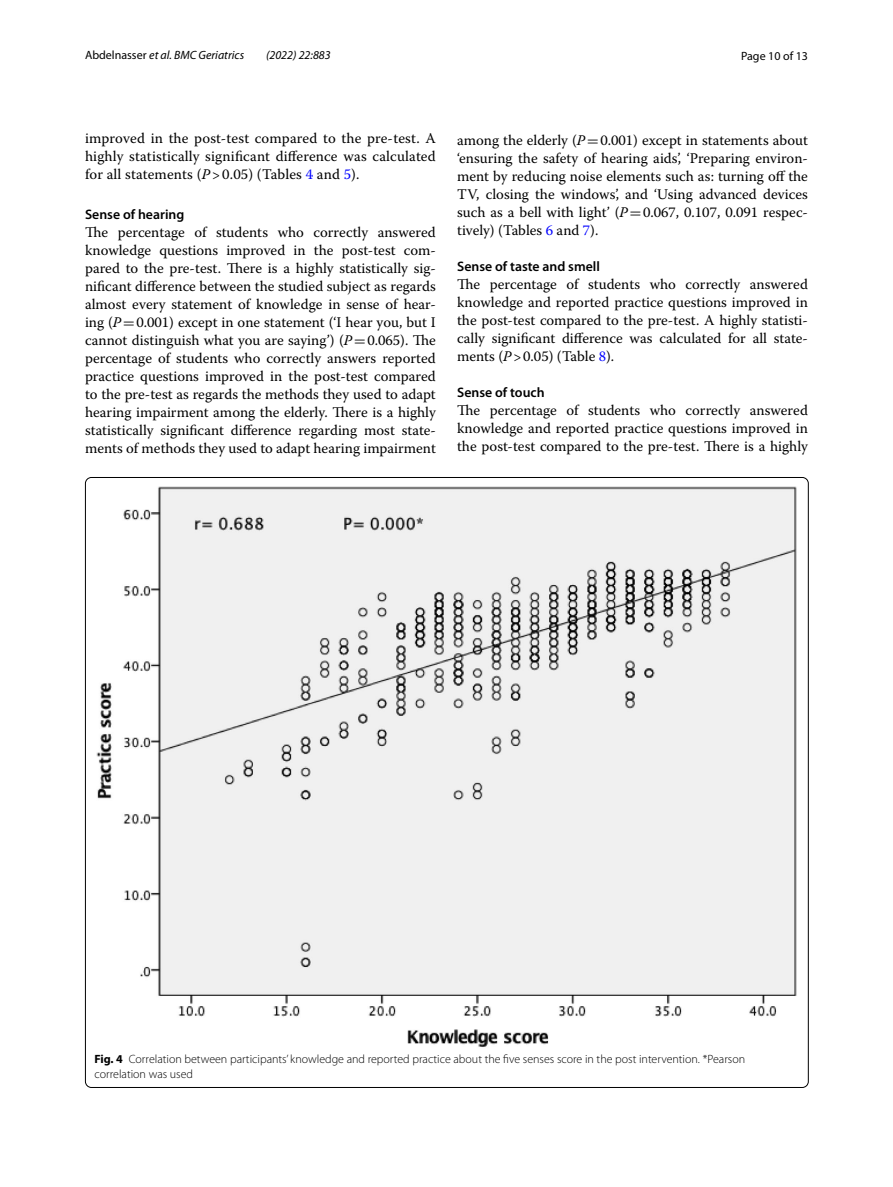
<style>
.page{position:relative;width:893px;height:1187px;background:#fff}
.page>*{position:absolute;margin:0;border:0;box-sizing:border-box;transform-origin:0 0}
.t1{font:14.7px/18px "Warnock Pro";color:#000;text-align:justify}
.t2{font:600 13.8px "Myriad Pro";color:#000}
.t3{font:300 12px/15px "Myriad Pro";color:#000}
.t4{font:italic 12px "Myriad Pro";color:#000}
.t5{font:12px "Myriad Pro";color:#000}
.s1{font-style:normal}
.s2{font-style:italic}
.s3{color:#00f}
.s4{font-family:"MTSY"}
.s5{font-weight:700}
</style>
<div class="page">
<img style="left:97px;top:486px;width:700px;height:561px">
<p class="t4" style="left:85px;top:48px;width:161px"><span class="s1">Abdelnasser</span> et al. BMC Geriatrics</p>
<p class="t4" style="left:266px;top:48px;width:66px">(2022) 22:883</p>
<p class="t5" style="left:741px;top:48px;width:68px">Page 10 of 13</p>
<p class="t1" style="left:85px;top:128px;width:352px">improved in the post-test compared to the pre-test. A highly statistically significant difference was calculated for all statements (<span class="s2">P</span> &gt; 0.05) (Tables <span class="s3">4</span> and <span class="s3">5</span>).</p>
<p class="t2" style="left:85px;top:205px;width:101px">Sense of hearing</p>
<p class="t1" style="left:85px;top:222px;width:352px">The percentage of students who correctly answered knowledge questions improved in the post-test com&shy;pared to the pre-test. There is a highly statistically sig&shy;nificant difference between the studied subject as regards almost every statement of knowledge in sense of hear&shy;ing (<span class="s2">P</span><span class="s4">=</span>0.001) except in one statement (‘I hear you, but I cannot distinguish what you are saying’) (<span class="s2">P</span><span class="s4">=</span>0.065). The percentage of students who correctly answers reported practice questions improved in the post-test compared to the pre-test as regards the methods they used to adapt hearing impairment among the elderly. There is a highly statistically significant difference regarding most state&shy;ments of methods they used to adapt hearing impairment</p>
<p class="t1" style="left:457px;top:131px;width:352px">among the elderly (<span class="s2">P</span><span class="s4">=</span>0.001) except in statements about ‘ensuring the safety of hearing aids’, ‘Preparing environ&shy;ment by reducing noise elements such as: turning off the TV, closing the windows’, and ‘Using advanced devices such as a bell with light’ (<span class="s2">P</span><span class="s4">=</span>0.067, 0.107, 0.091 respec&shy;tively) (Tables <span class="s3">6</span> and <span class="s3">7</span>).</p>
<p class="t2" style="left:457px;top:257px;width:144px">Sense of taste and smell</p>
<p class="t1" style="left:457px;top:275px;width:352px">The percentage of students who correctly answered knowledge and reported practice questions improved in the post-test compared to the pre-test. A highly statisti&shy;cally significant difference was calculated for all state&shy;ments (<span class="s2">P</span>&gt;0.05) (Table <span class="s3">8</span>).</p>
<p class="t2" style="left:457px;top:383px;width:89px">Sense of touch</p>
<p class="t1" style="left:457px;top:401px;width:352px">The percentage of students who correctly answered knowledge and reported practice questions improved in the post-test compared to the pre-test. There is a highly</p>
<p class="t3" style="left:94px;top:1051px;width:652px"><span class="s5">Fig. 4</span> Correlation between participants’ knowledge and reported practice about the five senses score in the post intervention. *Pearson correlation was used</p>
</div>
